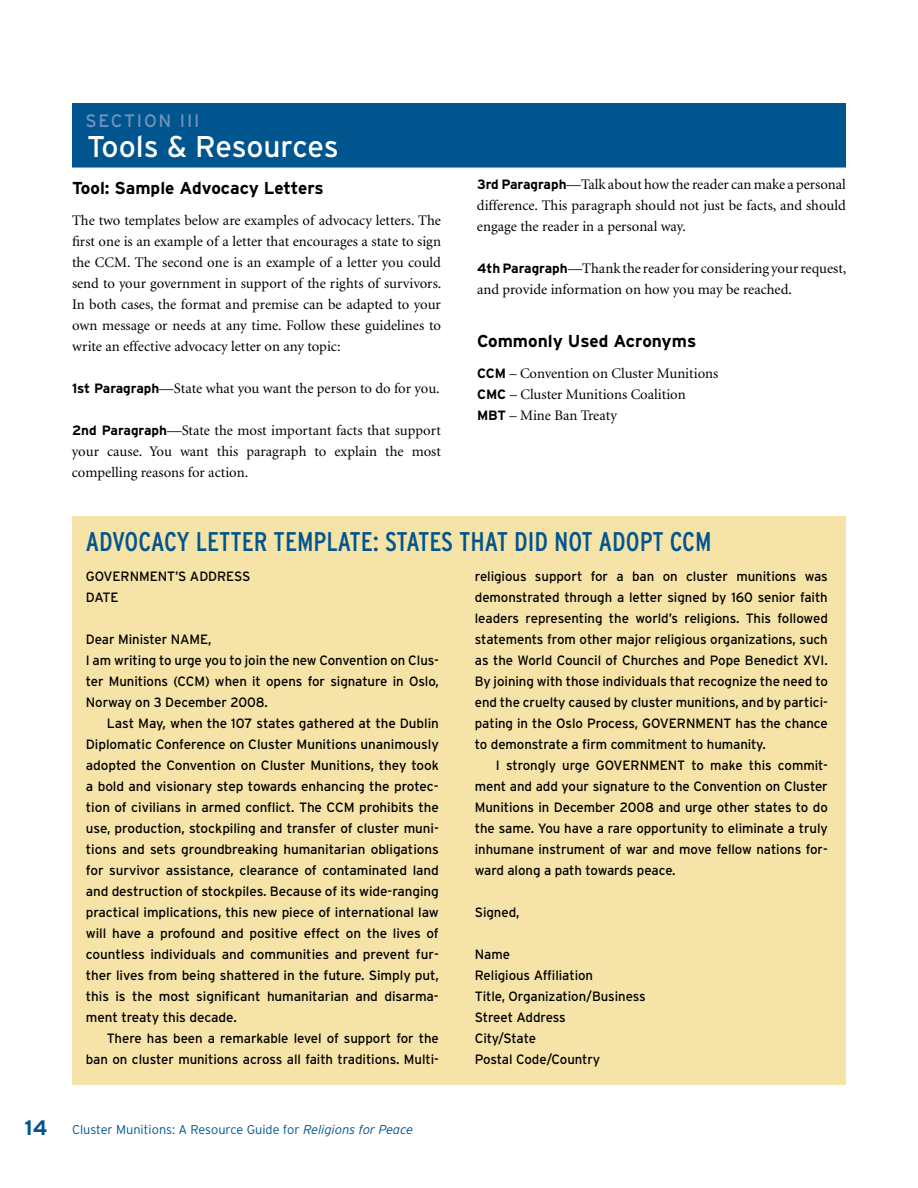
<style>
.page{position:relative;width:918px;height:1188px;background:#fff}
.page>*{position:absolute;margin:0;border:0;box-sizing:border-box;transform-origin:0 0}
.t1{font:30px "Interstate";letter-spacing:-.01em;color:#fff}
.t2{font:condensed 27px "Interstate";color:#00558e}
.t3{font:18px "Interstate";letter-spacing:.1em;color:#7293bb}
.t4{font:700 17.25px "Interstate";color:#000}
.t5{font:14.7px/21px "Minion";color:#000;text-align:justify}
.t6{font:13.5px/21px "Interstate";letter-spacing:-.005em;color:#000}
.t7{font:300 12.75px "Interstate";color:#00558e}
.s1{font-family:"Interstate";font-weight:700;font-size:13.5px}
.s2{font-weight:700;font-size:21px}
.s3{font-style:italic}
</style>
<div class="page">
<div style="left:72px;top:516px;width:774px;height:568px;background:#f5e3a7"></div>
<div style="left:72px;top:103px;width:774px;height:65px;background:#00558e"></div>
<h3 class="t3" style="left:86px;top:111px;width:72px">SECTION</h3>
<h3 class="t3" style="left:180px;top:111px;width:21px">III</h3>
<h1 class="t1" style="left:87px;top:130px;width:253px">Tools &amp; Resources</h1>
<p class="t4" style="left:72px;top:178px;width:253px">Tool: Sample Advocacy Letters</p>
<p class="t5" style="left:72px;top:211px;width:371px">The two templates below are examples of advocacy letters. The first one is an example of a letter that encourages a state to sign the CCM. The second one is an example of a letter you could send to your government in support of the rights of survivors.<br>In both cases, the format and premise can be adapted to your own message or needs at any time. Follow these guidelines to write an effective advocacy letter on any topic:</p>
<p class="t5" style="left:72px;top:379px;width:369px"><span class="s1">1st Paragraph</span>—State what you want the person to do for you.</p>
<p class="t5" style="left:72px;top:421px;width:371px"><span class="s1">2nd Paragraph</span>—State the most important facts that support your cause. You want this paragraph to explain the most compelling reasons for action.</p>
<p class="t5" style="left:477px;top:175px;width:371px"><span class="s1">3rd Paragraph</span>—Talk about how the reader can make a personal difference. This paragraph should not just be facts, and should engage the reader in a personal way.</p>
<p class="t5" style="left:477px;top:259px;width:371px"><span class="s1">4th Paragraph</span>—Thank the reader for considering your request, and provide information on how you may be reached.</p>
<p class="t4" style="left:477px;top:331px;width:221px">Commonly Used Acronyms</p>
<p class="t5" style="left:477px;top:364px;width:243px;text-align:left"><span class="s1">CCM</span> – Convention on Cluster Munitions<br><span class="s1">CMC</span> – Cluster Munitions Coalition<br><span class="s1">MBT</span> – Mine Ban Treaty</p>
<h2 class="t2" style="left:86px;top:526px;width:123px">ADVOCACY LETTER</h2>
<h2 class="t2" style="left:274px;top:526px;width:411px">TEM PLATE: STATES THAT DID NOT ADOPT CCM</h2>
<p class="t6" style="left:86px;top:565px;width:166px">GOVERN MENT’S ADDRESS<br>DATE</p>
<p class="t6" style="left:86px;top:628px;width:355px">Dear Minister NAME,<br>I am writing to urge you to join the new Convention on Clus&shy;ter Munitions (CCM) when it opens for signature in Oslo, N orway on 3 December 2008.</p>
<p class="t6" style="left:86px;top:712px;width:355px;text-align:justify;text-indent:21px">Last May, when the 107 states gathered at the Dublin Diplomatic Conference on Cluster Munitions unanimously adopted the Convention on Cluster Munitions, they took a bold and visionary step towards enhancing the protec&shy;tion of civilians in armed conflict. The CCM prohibits the use, production, stockpiling and transfer of cluster muni&shy;tions and sets groundbreaking humanitarian obligations for survivor assistance, clearance of contaminated land and destruction of stockpiles. Because of its wide-ranging practical implications, this new piece of international law will have a profound and positive effect on the lives of countless individuals and communities and prevent fur&shy;ther lives from being shattered in the future. Simply put, this is the most significant humanitarian and disarma&shy;ment treaty this decade.</p>
<p class="t6" style="left:86px;top:1027px;width:355px;text-align:right">There has been a remarkable level of support for the ban on cluster munitions across all faith traditions. Multi-</p>
<p class="t7" style="left:25px;top:1123px;width:389px"><span class="s2">14</span> Cluster Munitions: A Resource Guide for <span class="s3">Religions for Peace</span></p>
<p class="t6" style="left:475px;top:565px;width:355px;text-align:justify">religious support for a ban on cluster munitions was demonstrated through a letter signed by 160 senior faith leaders representing the world’s religions. This followed statements from other major religious organizations, such as the World Council of Churches and Pope Benedict XVI.<br>By joining with those individuals that recognize the need to end the cruelty caused by cluster munitions, and by partici&shy;pating in the Oslo Process, GOVERN MENT has the chance to demonstrate a firm commitment to humanity.</p>
<p class="t6" style="left:475px;top:754px;width:355px;text-align:justify;text-indent:21px">I strongly urge GOVERN MENT to make this commit&shy;ment and add your signature to the Convention on Cluster Munitions in December 2008 and urge other states to do the same. You have a rare opportunity to eliminate a truly inhumane instrument of war and move fellow nations for&shy;ward along a path towards peace.</p>
<p class="t6" style="left:475px;top:901px;width:46px">Signed,</p>
<p class="t6" style="left:475px;top:943px;width:172px">Name<br>Religious Affiliation<br>Title, Organization/Business<br>Street Address<br>City/State<br>Postal Code/Country</p>
</div>
